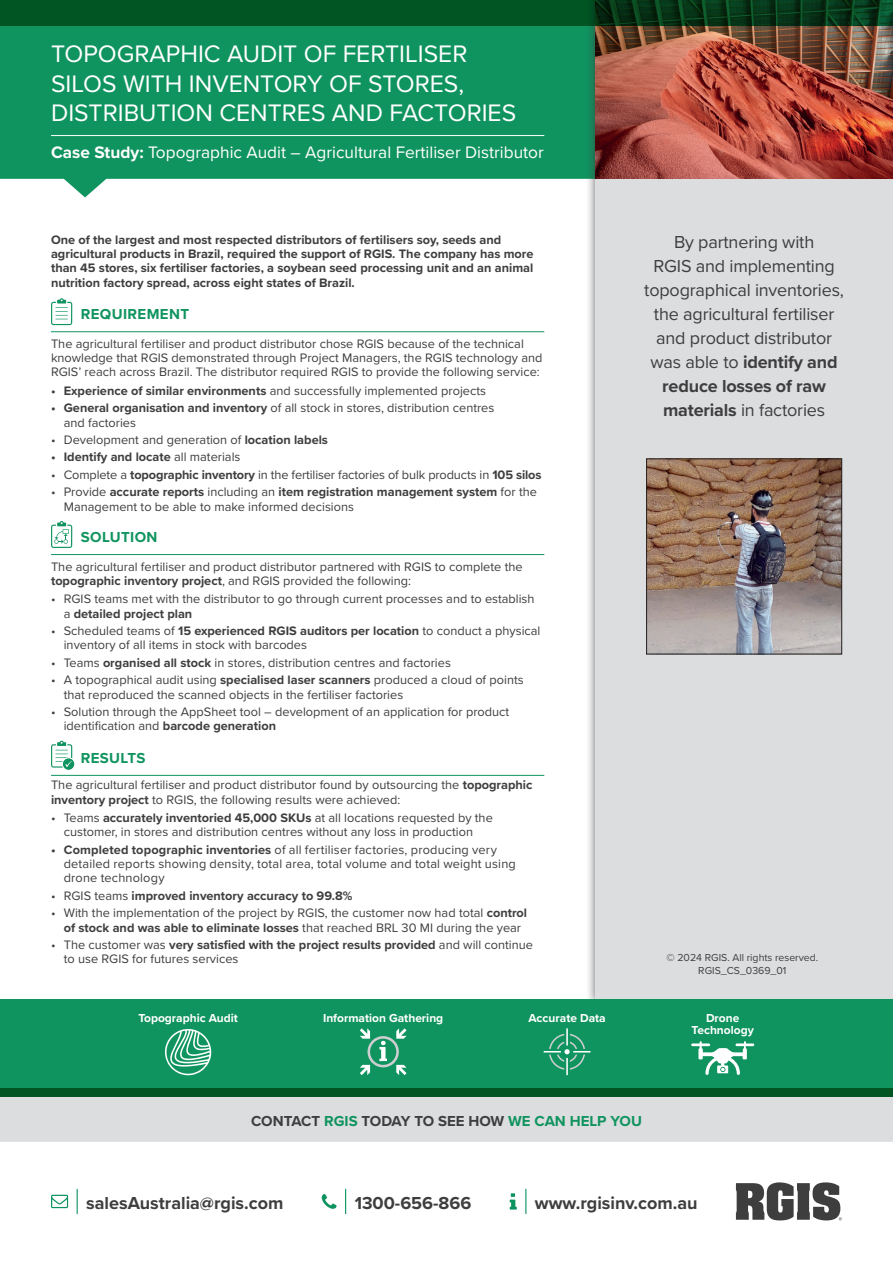
<style>
.page{position:relative;width:893px;height:1263px;background:#fff}
.page>*{position:absolute;margin:0;border:0;box-sizing:border-box;transform-origin:0 0}
.t1{font:24.75px/29.7px "Proxima Nova";color:#fff}
.t2{font:18px/24px "Proxima Nova";letter-spacing:-.01em;color:#3e3e3f;text-align:center}
.t3{font:700 18px "Proxima Nova";color:#3e3e3f}
.t4{font:17.25px "Proxima Nova";color:#fff}
.t5{font:700 15px "Proxima Nova";color:#3e3e3f}
.t6{font:700 15px "Proxima Nova";letter-spacing:.025em;color:#10945f}
.t7{font:12.75px/14.2px "Proxima Nova";color:#3e3e3f}
.t8{font:700 12.75px/14.2px "Proxima Nova";color:#3e3e3f}
.t9{font:700 12px/12px "Proxima Nova";color:#fff;text-align:center}
.t10{font:10.5px/12.6px "Proxima Nova";color:#3e3e3f;text-align:center}
.s1{font-weight:700}
.s2{font-weight:400}
.s3{color:#10945f}
</style>
<div class="page">
<svg style="left:525px;top:1189px;width:1px;height:24px"></svg>
<svg style="left:510px;top:1193px;width:7px;height:16px"></svg>
<svg style="left:77px;top:1189px;width:1px;height:24px"></svg>
<svg style="left:51px;top:1195px;width:17px;height:13px"></svg>
<svg style="left:345px;top:1189px;width:1px;height:24px"></svg>
<svg style="left:322px;top:1194px;width:15px;height:15px"></svg>
<svg style="left:736px;top:1182px;width:106px;height:38px"></svg>
<div style="left:0;top:1097px;width:893px;height:45px;background:#dcdddf"></div>
<svg style="left:0;top:26px;width:585px;height:171px;background:#289f6f"></svg>
<hr style="left:51px;top:135px;width:493px;height:1px;background:#fff">
<div style="left:585px;top:0;width:308px;height:1010px;background:#3e3e3f;opacity:.75"></div>
<div style="left:595px;top:0;width:298px;height:1001px;background:#dcdddf"></div>
<img style="left:595px;top:26px;width:298px;height:153px">
<svg style="left:0;top:0;width:893px;height:26px;background:#034a1f"></svg>
<div style="left:0;top:999px;width:893px;height:98px;background:#10945f"></div>
<div style="left:0;top:1089px;width:893px;height:8px;background:#015523"></div>
<img style="left:648px;top:461px;width:192px;height:191px">
<div style="left:646px;top:459px;width:196px;height:195px;border:1px solid #231f20"></div>
<hr style="left:51px;top:331px;width:493px;height:1px;background:#10945f">
<hr style="left:51px;top:554px;width:493px;height:1px;background:#10945f">
<hr style="left:51px;top:775px;width:493px;height:1px;background:#10945f">
<svg style="left:51px;top:298px;width:22px;height:27px"></svg>
<svg style="left:51px;top:521px;width:22px;height:27px"></svg>
<svg style="left:51px;top:741px;width:24px;height:30px"></svg>
<svg style="left:544px;top:1028px;width:46px;height:47px"></svg>
<svg style="left:165px;top:1029px;width:46px;height:46px"></svg>
<svg style="left:360px;top:1028px;width:47px;height:47px"></svg>
<svg style="left:691px;top:1041px;width:63px;height:34px"></svg>
<h1 class="t1" style="left:51px;top:38px;width:467px">TOPOGRAPHIC AUDIT OF FERTILISER<br>SILOS WITH INVENTORY OF STORES,<br>DISTRIBUTION CENTRES AND FACTORIES</h1>
<h3 class="t4" style="left:51px;top:139px;width:494px"><span class="s1">Case Study:</span> Topographic Audit – Agricultural Fertiliser Distributor</h3>
<p class="t8" style="left:51px;top:232px;width:484px">One of the largest and most respected distributors of fertilisers soy, seeds and agricultural products in Brazil, required the support of RGIS. The company has more than 45 stores, six fertiliser factories, a soybean seed processing unit and an animal nutrition factory spread, across eight states of Brazil.</p>
<p class="t6" style="left:81px;top:303px;width:110px">REQUIREMENT</p>
<p class="t7" style="left:51px;top:336px;width:493px">The agricultural fertiliser and product distributor chose RGIS because of the technical knowledge that RGIS demonstrated through Project Managers, the RGIS technology and<br>RGIS’ reach across Brazil. The distributor required RGIS to provide the following service:</p>
<p class="t7" style="left:51px;top:383px;width:436px"><span class="s1">• Experience of similar environments</span> and successfully implemented projects</p>
<p class="t7" style="left:64px;top:400px;width:432px;text-indent:-13px"><span class="s1">• General organisation and inventory</span> of all stock in stores, distribution centres and factories</p>
<p class="t7" style="left:51px;top:432px;width:279px">• Development and generation of <span class="s1">location labels</span></p>
<p class="t8" style="left:51px;top:450px;width:191px">• Identify and locate <span class="s2">all materials</span></p>
<p class="t7" style="left:51px;top:467px;width:492px">• Complete a <span class="s1">topographic inventory</span> in the fertiliser factories of bulk products in <span class="s1">105 silos</span></p>
<p class="t7" style="left:64px;top:484px;width:475px;text-indent:-13px">• Provide <span class="s1">accurate reports</span> including an <span class="s1">item registration management system</span> for the<br>Management to be able to make informed decisions</p>
<p class="t6" style="left:81px;top:526px;width:78px">SOLUTION</p>
<p class="t7" style="left:51px;top:559px;width:473px">The agricultural fertiliser and product distributor partnered with RGIS to complete the <span class="s1">topographic inventory project</span>, and RGIS provided the following:</p>
<p class="t7" style="left:64px;top:591px;width:472px;text-indent:-13px">• RGIS teams met with the distributor to go through current processes and to establish a <span class="s1">detailed project plan</span></p>
<p class="t7" style="left:64px;top:623px;width:478px;text-indent:-13px">• Scheduled teams of <span class="s1">15 experienced RGIS auditors per location</span> to conduct a physical inventory of all items in stock with barcodes</p>
<p class="t7" style="left:51px;top:655px;width:401px">• Teams <span class="s1">organised all stock</span> in stores, distribution centres and factories</p>
<p class="t7" style="left:64px;top:672px;width:461px;text-indent:-13px">• A topographical audit using <span class="s1">specialised laser scanners</span> produced a cloud of points that reproduced the scanned objects in the fertiliser factories</p>
<p class="t7" style="left:64px;top:704px;width:447px;text-indent:-13px">• Solution through the AppSheet tool – development of an application for product identification and <span class="s1">barcode generation</span></p>
<p class="t6" style="left:81px;top:747px;width:66px">RESULTS</p>
<p class="t7" style="left:51px;top:777px;width:483px">The agricultural fertiliser and product distributor found by outsourcing the <span class="s1">topographic inventory project</span> to RGIS, the following results were achieved:</p>
<p class="t7" style="left:51px;top:810px;width:443px;text-align:center">• Teams <span class="s1">accurately inventoried 45,000 SKUs</span> at all locations requested by the customer, in stores and distribution centres without any loss in production</p>
<p class="t7" style="left:64px;top:842px;width:454px;text-indent:-13px"><span class="s1">• Completed topographic inventories</span> of all fertiliser factories, producing very detailed reports showing density, total area, total volume and total weight using drone technology</p>
<p class="t8" style="left:51px;top:888px;width:303px"><span class="s2">• RGIS teams</span> improved inventory accuracy to 99.8%</p>
<p class="t7" style="left:51px;top:905px;width:478px;text-align:center">• With the implementation of the project by RGIS, the customer now had total <span class="s1">control of stock and was able to eliminate losses</span> that reached BRL 30 MI during the year</p>
<p class="t7" style="left:64px;top:937px;width:471px;text-indent:-13px">• The customer was <span class="s1">very satisfied with the project results provided</span> and will continue to use RGIS for futures services</p>
<h2 class="t2" style="left:644px;top:229px;width:201px">By partnering with<br>RGIS and implementing topographical inventories, the agricultural fertiliser and product distributor was able to <span class="s1">identify and reduce losses of raw materials</span> in factories</h2>
<p class="t10" style="left:667px;top:951px;width:153px">© 2024 RGIS. All rights reserved.<br>RGIS_CS_0369_01</p>
<p class="t9" style="left:138px;top:1011px;width:101px">Topographic Audit</p>
<p class="t9" style="left:323px;top:1011px;width:122px">Information Gathering</p>
<p class="t9" style="left:528px;top:1011px;width:79px">Accurate Data</p>
<p class="t9" style="left:692px;top:1011px;width:64px">Drone<br>Technology</p>
<p class="t5" style="left:251px;top:1110px;width:392px">CONTACT <span class="s3">RGIS</span> TODAY TO SEE HOW <span class="s3">WE CAN HELP YOU</span></p>
<h2 class="t3" style="left:86px;top:1189px;width:199px">salesAustralia@rgis.com</h2>
<h2 class="t3" style="left:355px;top:1189px;width:118px">1300-656-866</h2>
<h2 class="t3" style="left:535px;top:1189px;width:164px">www.rgisinv.com.au</h2>
</div>
